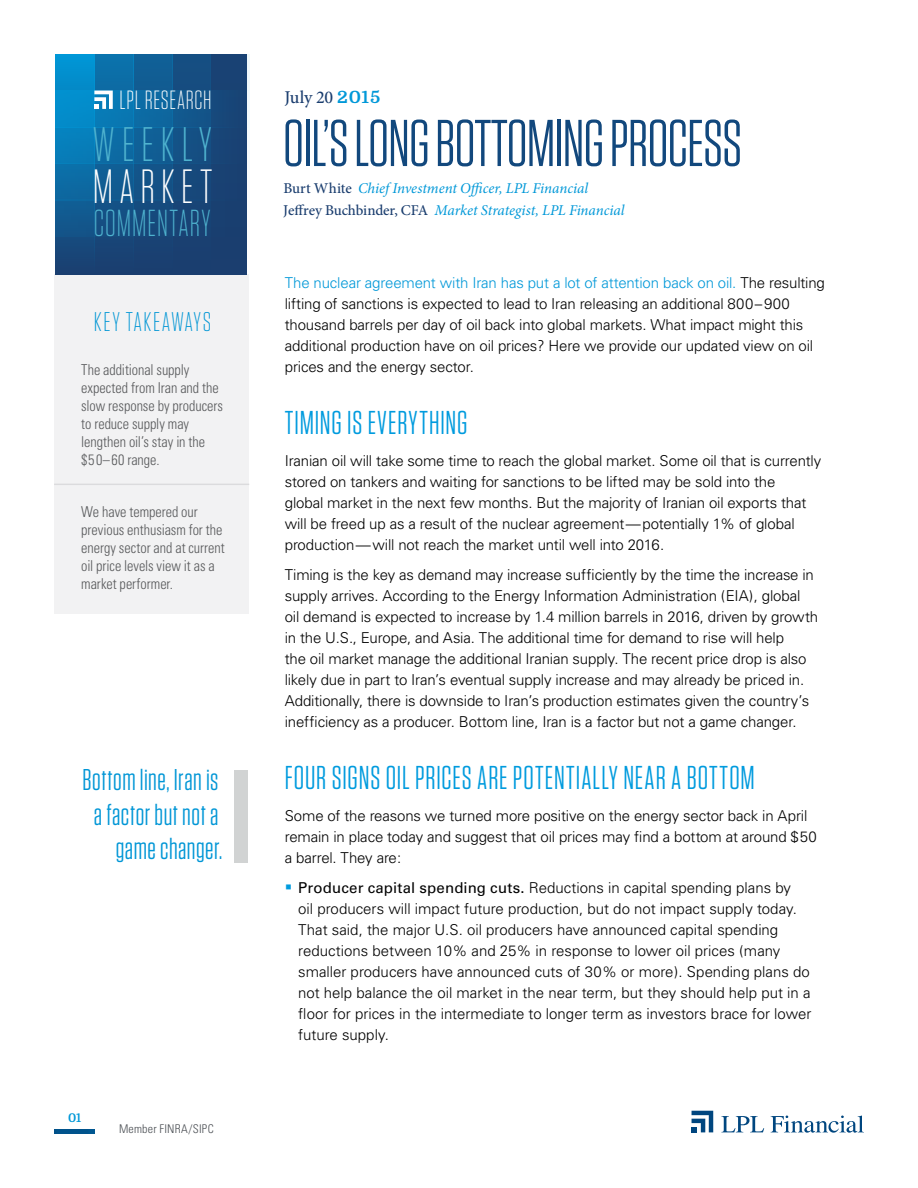
<style>
.page{position:relative;width:918px;height:1188px;background:#fff}
.page>*{position:absolute;margin:0;border:0;box-sizing:border-box;transform-origin:0 0}
.t1{font:66px "Tungsten Narrow";letter-spacing:-.01em;color:#12487d}
.t2{font:300 48.3px "Tungsten Narrow";letter-spacing:.145em;color:#4fb3cf}
.t3{font:300 48px "Tungsten Narrow";letter-spacing:.13em;color:#fff}
.t4{font:300 37.5px "Tungsten Narrow";letter-spacing:.035em;color:#4fb3cf;scale:.9 1}
.t5{font:33px "Tungsten Narrow";letter-spacing:.03em;color:#009bde}
.t6{font:30px/34.5px "Tungsten Narrow";letter-spacing:.015em;color:#0096d6;text-align:right}
.t7{font:300 27px "Tungsten Narrow";letter-spacing:.055em;color:#0497d5;scale:1.04 1}
.t8{font:300 26.25px "Tungsten Narrow";letter-spacing:.025em;color:#fff}
.t9{font:500 18px "Minion Pro";letter-spacing:-.015em;color:#1b3e6f}
.t10{font:300 15px/21px "Univers";letter-spacing:-.01em;color:#000}
.t11{font:300 condensed 15px/18px "Univers";color:#58595b;scale:.95 1}
.t12{font:italic 15px/21.5px "Minion Pro";letter-spacing:-.005em;color:#0098d8}
.t13{font:300 condensed 12px "Univers";letter-spacing:.015em;color:#4b4f54}
.t14{font:700 12px "Domine";color:#0098d8}
.s1{font-family:"Domine";font-weight:700;font-size:16.95px;color:#0098d8}
.s2{font-weight:500;font-style:normal;color:#1b3e6f}
.s3{color:#0098d8}
.s4{font-weight:400}
</style>
<div class="page">
<img style="left:55px;top:1129px;width:40px;height:5px">
<div style="left:54px;top:274px;width:194px;height:340px;background:#efeff0"></div>
<hr style="left:54px;top:484px;width:195px;height:1px;background:#4b4f54">
<hr style="left:56px;top:336px;width:195px;height:2px;background:#4b4f54">
<svg style="left:721px;top:1116px;width:43px;height:16px"></svg>
<svg style="left:771px;top:1116px;width:93px;height:17px"></svg>
<svg style="left:692px;top:1111px;width:21px;height:21px"></svg>
<svg style="left:94px;top:54px;width:39px;height:221px;background:#106198"></svg>
<div style="left:211px;top:54px;width:39px;height:220px;background:#194274"></div>
<svg style="left:172px;top:54px;width:39px;height:221px;background:#154c7f"></svg>
<svg style="left:133px;top:54px;width:39px;height:221px;background:#12588d"></svg>
<svg style="left:56px;top:54px;width:38px;height:221px;background:#0975af"></svg>
<div style="left:55px;top:164px;width:194px;height:36px;background:linear-gradient(to right,#0769a3,#244371)"></div>
<div style="left:55px;top:200px;width:194px;height:37px;background:linear-gradient(to right,#0d568c,#244372)"></div>
<div style="left:55px;top:127px;width:194px;height:37px;background:linear-gradient(to right,#017fbd,#244473)"></div>
<svg style="left:94px;top:91px;width:19px;height:18px"></svg>
<div style="left:234px;top:770px;width:13px;height:92px;background:#d1d3d3"></div>
<h3 class="t8" style="left:120px;top:87px;width:93px">LPL RESEARCH</h3>
<h2 class="t2" style="left:93px;top:121px;width:121px">WEEKLY</h2>
<h3 class="t3" style="left:93px;top:162px;width:121px">MARKET</h3>
<h3 class="t4" style="left:94px;top:205px;width:131px">COMMENTARY</h3>
<h3 class="t7" style="left:94px;top:308px;width:114px">KEY TAKEAWAYS</h3>
<p class="t11" style="left:81px;top:361px;width:151px">The additional supply expected from Iran and the slow response by producers to reduce supply may lengthen oil’s stay in the $50–60 range.</p>
<p class="t11" style="left:81px;top:503px;width:153px">We have tempered our previous enthusiasm for the energy sector and at current oil price levels view it as a market performer.</p>
<h3 class="t6" style="left:82px;top:763px;width:141px">Bottom line, Iran is a factor but not a game changer.</h3>
<p class="t14" style="left:68px;top:1112px;width:15px">01</p>
<p class="t13" style="left:119px;top:1122px;width:96px">Member FINRA/SIPC</p>
<p class="t9" style="left:285px;top:85px;width:97px">July 20 <span class="s1">2015</span></p>
<h1 class="t1" style="left:283px;top:110px;width:460px">OIL’S LONG BOTTOMING PROCESS</h1>
<p class="t12" style="left:283px;top:178px;width:343px"><span class="s2">Burt White</span> Chief Investment Officer, LPL Financial<br><span class="s2">Jeffrey Buchbinder, CFA</span> Market Strategist, LPL Financial</p>
<p class="t10" style="left:285px;top:272px;width:542px"><span class="s3">The nuclear agreement with Iran has put a lot of attention back on oil.</span> The resulting lifting of sanctions is expected to lead to Iran releasing an additional 800–900 thousand barrels per day of oil back into global markets. What impact might this additional production have on oil prices? Here we provide our updated view on oil prices and the energy sector.</p>
<h3 class="t5" style="left:285px;top:406px;width:184px">TIMING IS EVERYTHING</h3>
<p class="t10" style="left:285px;top:450px;width:538px">Iranian oil will take some time to reach the global market. Some oil that is currently stored on tankers and waiting for sanctions to be lifted may be sold into the<br>global market in the next few months. But the majority of Iranian oil exports that will be freed up as a result of the nuclear agreement—potentially 1% of global production—will not reach the market until well into 2016.</p>
<p class="t10" style="left:285px;top:564px;width:535px">Timing is the key as demand may increase sufficiently by the time the increase in supply arrives. According to the Energy Information Administration (EIA), global oil demand is expected to increase by 1.4 million barrels in 2016, driven by growth in the U.S., Europe, and Asia. The additional time for demand to rise will help<br>the oil market manage the additional Iranian supply. The recent price drop is also likely due in part to Iran’s eventual supply increase and may already be priced in.<br>Additionally, there is downside to Iran’s production estimates given the country’s inefficiency as a producer. Bottom line, Iran is a factor but not a game changer.</p>
<h3 class="t5" style="left:285px;top:761px;width:471px">FOUR SIGNS OIL PRICES ARE POTENTIALLY NEAR A BOTTOM</h3>
<p class="t10" style="left:285px;top:805px;width:534px">Some of the reasons we turned more positive on the energy sector back in April remain in place today and suggest that oil prices may find a bottom at around $50 a barrel. They are:</p>
<p class="t10" style="left:298px;top:877px;width:515px"><span class="s4">Producer capital spending cuts.</span> Reductions in capital spending plans by<br>oil producers will impact future production, but do not impact supply today.<br>That said, the major U.S. oil producers have announced capital spending reductions between 10% and 25% in response to lower oil prices (many smaller producers have announced cuts of 30% or more). Spending plans do not help balance the oil market in the near term, but they should help put in a floor for prices in the intermediate to longer term as investors brace for lower future supply.</p>
</div>
